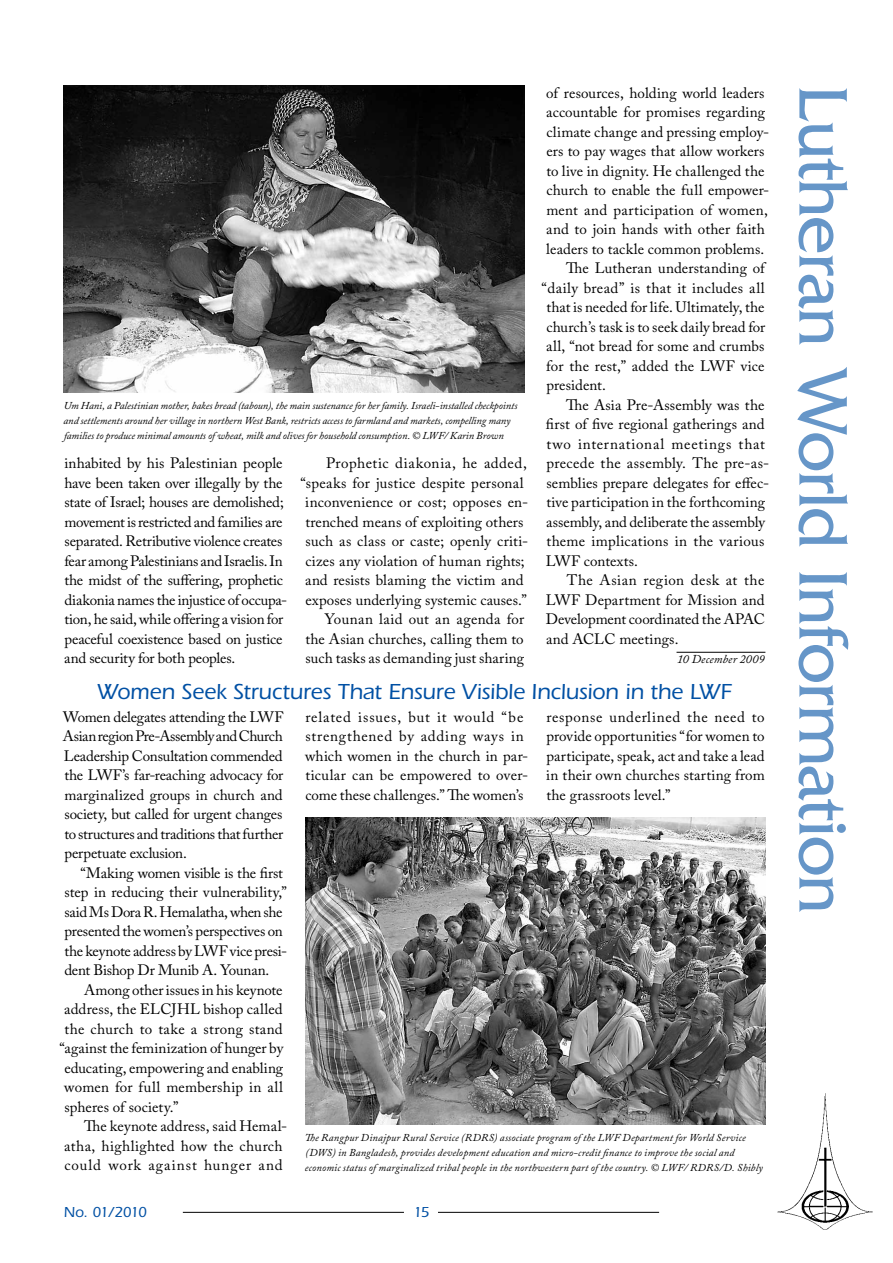
<style>
.page{position:relative;width:893px;height:1263px;background:#fff}
.page>*{position:absolute;margin:0;border:0;box-sizing:border-box;transform-origin:0 0}
.t1{font:72px "Friz Quadrata";letter-spacing:-.02em;color:#6696c8}
.t2{font:500 22.5px "Itc Eras";letter-spacing:-.005em;color:#0050a4}
.t3{font:15px/19.5px "Adobe Caslon Pro";letter-spacing:.005em;color:#000;text-align:justify}
.t4{font:15px/19.5px "Adobe Caslon Pro";letter-spacing:-.015em;color:#000}
.t5{font:15px/19.5px "Adobe Caslon Pro";letter-spacing:.025em;color:#000}
.t6{font:15px "Adobe Caslon Pro";letter-spacing:.05em;color:#000}
.t7{font:15px "Adobe Caslon Pro";letter-spacing:.035em;color:#000}
.t8{font:15px "Adobe Caslon Pro";letter-spacing:.06em;color:#000}
.t9{font:15px "Adobe Caslon Pro";letter-spacing:.03em;color:#000}
.t10{font:500 15px "Itc Eras";letter-spacing:-.07em;color:#0050a4}
.t11{font:italic 12px "Adobe Caslon Pro";letter-spacing:.02em;color:#000}
.t12{font:italic 10.5px/15px "Adobe Caslon Pro";letter-spacing:.005em;color:#000}
</style>
<div class="page">
<hr style="left:183px;top:1212px;width:221px;height:1px;background:#000">
<hr style="left:438px;top:1212px;width:221px;height:1px;background:#000">
<img style="left:777px;top:1093px;width:96px;height:137px">
<hr style="left:676px;top:652px;width:89px;height:1px;background:#000">
<img style="left:64px;top:85px;width:460px;height:308px">
<img style="left:305px;top:817px;width:460px;height:307px">
<p class="t12" style="left:64px;top:398px;width:455px">Um Hani, a Palestinian mother, bakes bread (taboun), the main sustenance for her family. Israeli-installed checkpoints and settlements around her village in northern West Bank, restricts access to farmland and markets, compelling many families to produce minimal amounts of wheat, milk and olives for household consumption. © LWF/ Karin Brown</p>
<p class="t4" style="left:64px;top:453px;width:225px">inhabited by his Palestinian people have been taken over illegally by the state of Israel; houses are demolished; movement is restricted and families are separated. Retributive violence creates fear among Palestinians and Israelis. In the midst of the suffering, prophetic diakonia names the injustice of occupa&shy;tion, he said, while offering a vision for peaceful coexistence based on justice and security for both peoples.</p>
<p class="t7" style="left:326px;top:454px;width:202px">Prophetic diakonia, he added,</p>
<p class="t3" style="left:300px;top:473px;width:225px">“speaks for justice despite personal</p>
<p class="t3" style="left:305px;top:492px;width:224px">inconvenience or cost; opposes en-</p>
<p class="t3" style="left:305px;top:512px;width:220px">trenched means of exploiting others</p>
<p class="t3" style="left:305px;top:531px;width:224px">such as class or caste; openly criti-</p>
<p class="t3" style="left:305px;top:551px;width:221px">cizes any violation of human rights;</p>
<p class="t3" style="left:305px;top:570px;width:220px">and resists blaming the victim and</p>
<p class="t3" style="left:305px;top:590px;width:223px">exposes underlying systemic causes.”</p>
<p class="t3" style="left:325px;top:609px;width:201px">Younan laid out an agenda for</p>
<p class="t3" style="left:305px;top:629px;width:220px">the Asian churches, calling them to</p>
<p class="t3" style="left:306px;top:648px;width:220px">such tasks as demanding just sharing</p>
<p class="t3" style="left:546px;top:83px;width:220px">of resources, holding world leaders</p>
<p class="t3" style="left:546px;top:102px;width:220px">accountable for promises regarding</p>
<p class="t3" style="left:546px;top:122px;width:224px">climate change and pressing employ-</p>
<p class="t3" style="left:546px;top:141px;width:220px">ers to pay wages that allow workers</p>
<p class="t3" style="left:546px;top:161px;width:220px">to live in dignity. He challenged the</p>
<p class="t3" style="left:546px;top:180px;width:224px">church to enable the full empower-</p>
<p class="t3" style="left:546px;top:200px;width:223px">ment and participation of women,</p>
<p class="t3" style="left:546px;top:219px;width:220px">and to join hands with other faith</p>
<p class="t3" style="left:546px;top:239px;width:219px">leaders to tackle common problems.</p>
<p class="t3" style="left:566px;top:258px;width:200px">The Lutheran understanding of</p>
<p class="t3" style="left:541px;top:278px;width:225px">“daily bread” is that it includes all</p>
<p class="t3" style="left:546px;top:297px;width:220px">that is needed for life. Ultimately, the</p>
<p class="t3" style="left:546px;top:317px;width:220px">church’s task is to seek daily bread for</p>
<p class="t3" style="left:546px;top:336px;width:220px">all, “not bread for some and crumbs</p>
<p class="t3" style="left:546px;top:356px;width:220px">for the rest,” added the LWF vice</p>
<p class="t3" style="left:546px;top:375px;width:61px">president.</p>
<p class="t3" style="left:566px;top:395px;width:200px">The Asia Pre-Assembly was the</p>
<p class="t3" style="left:546px;top:414px;width:220px">first of five regional gatherings and</p>
<p class="t6" style="left:546px;top:435px;width:220px">two international meetings that</p>
<p class="t3" style="left:546px;top:453px;width:224px">precede the assembly. The pre-as-</p>
<p class="t3" style="left:546px;top:473px;width:224px">semblies prepare delegates for effec-</p>
<p class="t3" style="left:546px;top:492px;width:220px">tive participation in the forthcoming</p>
<p class="t3" style="left:546px;top:512px;width:220px">assembly, and deliberate the assembly</p>
<p class="t3" style="left:546px;top:531px;width:220px">theme implications in the various</p>
<p class="t3" style="left:546px;top:551px;width:94px">LWF contexts.</p>
<p class="t9" style="left:567px;top:571px;width:199px">The Asian region desk at the</p>
<p class="t3" style="left:546px;top:590px;width:220px">LWF Department for Mission and</p>
<p class="t3" style="left:546px;top:609px;width:221px">Development coordinated the APAC</p>
<p class="t3" style="left:546px;top:629px;width:134px">and ACLC meetings.</p>
<p class="t11" style="left:677px;top:652px;width:89px">10 December 2009</p>
<h2 class="t2" style="left:97px;top:678px;width:637px">Women Seek Structures That Ensure Visible Inclusion in the LWF</h2>
<p class="t3" style="left:63px;top:707px;width:222px">Women delegates attending the LWF Asian region Pre-Assembly and Church Leadership Consultation commended the LWF’s far-reaching advocacy for marginalized groups in church and society, but called for urgent changes to structures and traditions that further perpetuate exclusion.</p>
<p class="t4" style="left:64px;top:863px;width:224px;text-indent:16px">“Making women visible is the first step in reducing their vulnerability,” said Ms Dora R. Hemalatha, when she presented the women’s perspectives on the keynote address by LWF vice presi&shy;dent Bishop Dr Munib A. Younan.</p>
<p class="t3" style="left:84px;top:980px;width:200px">Among other issues in his keynote</p>
<p class="t3" style="left:64px;top:999px;width:220px">address, the ELCJHL bishop called</p>
<p class="t5" style="left:64px;top:1019px;width:220px">the church to take a strong stand</p>
<p class="t3" style="left:59px;top:1038px;width:225px">“against the feminization of hunger by</p>
<p class="t3" style="left:64px;top:1058px;width:220px">educating, empowering and enabling</p>
<p class="t3" style="left:64px;top:1077px;width:220px">women for full membership in all</p>
<p class="t3" style="left:65px;top:1097px;width:115px">spheres of society.”</p>
<p class="t3" style="left:84px;top:1116px;width:205px">The keynote address, said Hemal-</p>
<p class="t3" style="left:64px;top:1136px;width:220px">atha, highlighted how the church</p>
<p class="t8" style="left:64px;top:1156px;width:220px">could work against hunger and</p>
<p class="t5" style="left:305px;top:707px;width:225px">related issues, but it would “be strengthened by adding ways in which women in the church in par&shy;ticular can be empowered to over&shy;come these challenges.” The women’s</p>
<p class="t3" style="left:546px;top:707px;width:220px">response underlined the need to provide opportunities “for women to participate, speak, act and take a lead in their own churches starting from the grassroots level.”</p>
<p class="t12" style="left:305px;top:1129px;width:459px">The Rangpur Dinajpur Rural Service (RDRS) associate program of the LWF Department for World Service (DWS) in Bangladesh, provides development education and micro-credit finance to improve the social and economic status of marginalized tribal people in the northwestern part of the country. © LWF/ RDRS/D. Shibly</p>
<p class="t10" style="left:64px;top:1203px;width:85px">No. 01/2010</p>
<p class="t10" style="left:414px;top:1203px;width:18px">15</p>
<h1 class="t1" style="left:863px;top:85px;width:830px;rotate:90deg">Lutheran World Information</h1>
</div>
